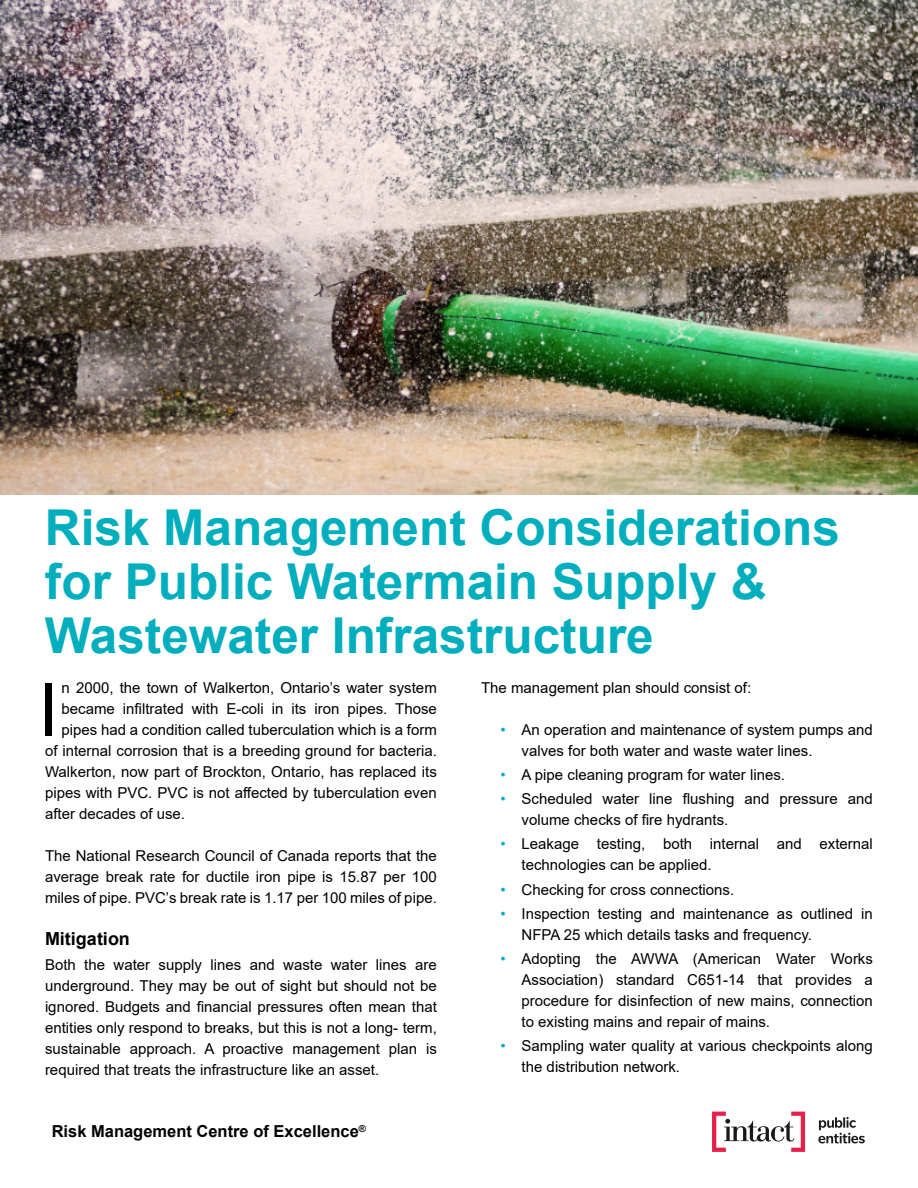
<style>
.page{position:relative;width:918px;height:1188px;background:#fff}
.page>*{position:absolute;margin:0;border:0;box-sizing:border-box;transform-origin:0 0}
.Paragraph{font:73.65px "Arial";color:#000}
.Heading{font:700 49.5px/54px "Arial";color:#00aebd}
.Paragraph_Bold{font:700 18px "Arial";color:#000}
.t1{font:700 16.5px "Arial";color:#000}
.Paragraph-2{font:15px/21px "Arial";color:#000}
.s1{color:#00aebd}
</style>
<div class="page">
<svg style="left:818px;top:1117px;width:47px;height:26px"></svg>
<svg style="left:712px;top:1112px;width:93px;height:40px"></svg>
<img style="left:0;top:0;width:918px;height:495px">
<p class="Heading" style="left:45px;top:501px;width:796px">Risk Management Considerations for Public Watermain Supply &amp;<br>Wastewater Infrastructure</p>
<p class="Paragraph" style="left:38px;top:659px;width:22px">I</p>
<p class="Paragraph-2" style="left:62px;top:678px;width:377px">n 2000, the town of Walkerton, Ontario’s water system</p>
<p class="Paragraph-2" style="left:62px;top:699px;width:377px">became infiltrated with E-coli in its iron pipes. Those</p>
<p class="Paragraph-2" style="left:62px;top:720px;width:377px">pipes had a condition called tuberculation which is a form</p>
<p class="Paragraph-2" style="left:45px;top:741px;width:393px">of internal corrosion that is a breeding ground for bacteria.</p>
<p class="Paragraph-2" style="left:45px;top:762px;width:393px">Walkerton, now part of Brockton, Ontario, has replaced its</p>
<p class="Paragraph-2" style="left:45px;top:783px;width:393px">pipes with PVC. PVC is not affected by tuberculation even</p>
<p class="Paragraph-2" style="left:45px;top:804px;width:142px">after decades of use.</p>
<p class="Paragraph-2" style="left:45px;top:845px;width:393px;text-align:justify">The National Research Council of Canada reports that the average break rate for ductile iron pipe is 15.87 per 100 miles of pipe. PVC’s break rate is 1.17 per 100 miles of pipe.</p>
<p class="Paragraph_Bold" style="left:45px;top:926px;width:86px">Mitigation</p>
<p class="Paragraph-2" style="left:45px;top:954px;width:393px;text-align:justify">Both the water supply lines and waste water lines are underground. They may be out of sight but should not be ignored. Budgets and financial pressures often mean that entities only respond to breaks, but this is not a long- term, sustainable approach. A proactive management plan is required that treats the infrastructure like an asset.</p>
<p class="t1" style="left:52px;top:1120px;width:316px">Risk Management Centre of Excellence<sup>®</sup></p>
<p class="Paragraph-2" style="left:481px;top:678px;width:272px">The management plan should consist of:</p>
<p class="Paragraph-2" style="left:522px;top:719px;width:353px;text-indent:-21px"><span class="s1">•</span> An operation and maintenance of system pumps and valves for both water and waste water lines.</p>
<p class="Paragraph-2" style="left:501px;top:764px;width:286px"><span class="s1">•</span> A pipe cleaning program for water lines.</p>
<p class="Paragraph-2" style="left:522px;top:788px;width:353px;text-indent:-21px"><span class="s1">•</span> Scheduled water line flushing and pressure and volume checks of fire hydrants.</p>
<p class="Paragraph-2" style="left:522px;top:834px;width:353px;text-indent:-21px"><span class="s1">•</span> Leakage testing, both internal and external technologies can be applied.</p>
<p class="Paragraph-2" style="left:501px;top:879px;width:235px"><span class="s1">•</span> Checking for cross connections.</p>
<p class="Paragraph-2" style="left:522px;top:903px;width:353px;text-indent:-21px"><span class="s1">•</span> Inspection testing and maintenance as outlined in<br>NFPA 25 which details tasks and frequency.</p>
<p class="Paragraph-2" style="left:522px;top:948px;width:353px;text-align:justify;text-indent:-21px"><span class="s1">•</span> Adopting the AWWA (American Water Works Association) standard C651-14 that provides a procedure for disinfection of new mains, connection to existing mains and repair of mains.</p>
<p class="Paragraph-2" style="left:522px;top:1036px;width:353px;text-indent:-21px"><span class="s1">•</span> Sampling water quality at various checkpoints along the distribution network.</p>
</div>
